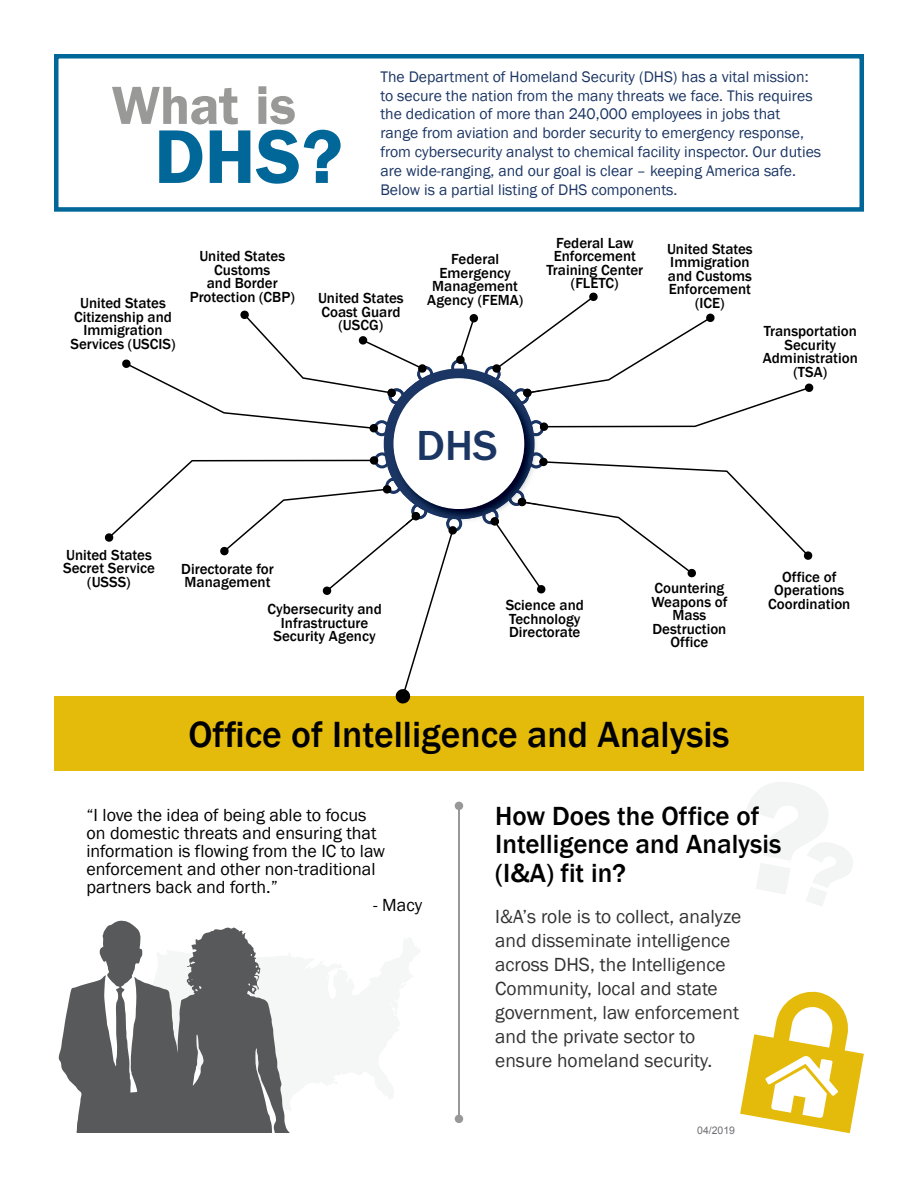
<style>
.page{position:relative;width:918px;height:1188px;background:#fff}
.page>*{position:absolute;margin:0;border:0;box-sizing:border-box;transform-origin:0 0}
.H2__What_is_DHS{font:600 76.5px "Franklin Gothic";color:#016799}
.H2__What_is_DHS-2{font:600 54px "Franklin Gothic";color:#999998}
.t1{font:500 43.5px "Franklin Gothic";color:#1c3664}
.H2__Office_of_I_A{font:500 37.5px "Franklin Gothic";color:#000}
.H3__How_Does_Office{font:500 27px/28.5px "Franklin Gothic";color:#000}
.Body_Copy__How_Does{font:19.5px/24px "Franklin Gothic";color:#333}
.Figure{font:18px/18px "Franklin Gothic";color:#000}
.Body_Copy__What_is_D{font:15.75px/18.9px "Franklin Gothic";color:#1c3664}
.DHS_Chart_Divisions{font:500 15px/13.5px "Franklin Gothic";color:#000;text-align:center}
.Body_Copy{font:10.5px "Arial";color:#6d6e71}
</style>
<div class="page">
<hr style="left:458px;top:806px;width:2px;height:313px;background:#989898">
<div style="left:455px;top:802px;width:8px;height:8px;background:#989898;border-radius:50%"></div>
<div style="left:455px;top:1115px;width:8px;height:8px;background:#989898;border-radius:50%"></div>
<svg style="left:58px;top:920px;width:232px;height:213px;fill:#58595b"></svg>
<svg style="left:740px;top:991px;width:124px;height:142px"></svg>
<div style="left:54px;top:697px;width:810px;height:74px;background:#e5bb0b"></div>
<div style="left:54px;top:54px;width:810px;height:158px;border:4px solid #016799"></div>
<svg style="left:104px;top:292px;width:710px;height:412px"></svg>
<svg style="left:807px;top:843px;width:17px;height:56px"></svg>
<h2 class="H2__What_is_DHS-2" style="left:112px;top:73px;width:186px">What is</h2>
<h2 class="H2__What_is_DHS" style="left:155px;top:111px;width:190px">DHS?</h2>
<p class="Body_Copy__What_is_D" style="left:380px;top:67px;width:442px">The Department of Homeland Security (DHS) has a vital mission: to secure the nation from the many threats we face. This requires the dedication of more than 240,000 employees in jobs that range from aviation and border security to emergency response, from cybersecurity analyst to chemical facility inspector. Our duties are wide-ranging, and our goal is clear – keeping America safe.<br>Below is a partial listing of DHS components.</p>
<p class="DHS_Chart_Divisions" style="left:70px;top:297px;width:107px">United States<br>Citizenship and<br>Immigration<br>Services (USCIS)</p>
<p class="DHS_Chart_Divisions" style="left:190px;top:250px;width:107px">United States<br>Customs<br>and Border<br>Protection (CBP)</p>
<p class="DHS_Chart_Divisions" style="left:318px;top:292px;width:87px">United States<br>Coast Guard (USCG)</p>
<p class="DHS_Chart_Divisions" style="left:427px;top:252px;width:97px">Federal<br>Emergency<br>Management<br>Agency (FEMA)</p>
<p class="t1" style="left:417px;top:419px;width:83px">DHS</p>
<p class="DHS_Chart_Divisions" style="left:546px;top:236px;width:98px">Federal Law<br>Enforcement<br>Training Center (FLETC)</p>
<p class="DHS_Chart_Divisions" style="left:667px;top:242px;width:87px">United States<br>Immigration and Customs<br>Enforcement (ICE)</p>
<p class="DHS_Chart_Divisions" style="left:763px;top:325px;width:96px">Transportation<br>Security<br>Administration (TSA)</p>
<p class="DHS_Chart_Divisions" style="left:63px;top:548px;width:93px">United States<br>Secret Service (USSS)</p>
<p class="DHS_Chart_Divisions" style="left:181px;top:562px;width:94px;text-align:left">Directorate for<br>Management</p>
<p class="DHS_Chart_Divisions" style="left:267px;top:603px;width:116px">Cybersecurity and<br>Infrastructure</p>
<p class="DHS_Chart_Divisions" style="left:274px;top:630px;width:104px">Security Agency</p>
<p class="DHS_Chart_Divisions" style="left:506px;top:599px;width:80px;text-align:left">Science and<br>Technology<br>Directorate</p>
<p class="DHS_Chart_Divisions" style="left:651px;top:581px;width:78px">Countering<br>Weapons of<br>Mass<br>Destruction<br>Office</p>
<h2 class="H2__Office_of_I_A" style="left:188px;top:711px;width:543px">Office of Intelligence and Analysis</h2>
<p class="DHS_Chart_Divisions" style="left:768px;top:570px;width:84px">Office of<br>Operations<br>Coordination</p>
<p class="Figure" style="left:86px;top:806px;width:300px">“I love the idea of being able to focus on domestic threats and ensuring that information is flowing from the IC to law enforcement and other non-traditional partners back and forth.”</p>
<p class="Figure" style="left:373px;top:896px;width:50px">- Macy</p>
<h3 class="H3__How_Does_Office" style="left:495px;top:802px;width:288px">How Does the Office of<br>Intelligence and Analysis (I&amp;A) fit in?</h3>
<p class="Body_Copy__How_Does" style="left:495px;top:905px;width:248px">I&amp;A’s role is to collect, analyze and disseminate intelligence across DHS, the Intelligence<br>Community, local and state government, law enforcement and the private sector to ensure homeland security.</p>
<p class="Body_Copy" style="left:697px;top:1124px;width:39px">04/2019</p>
</div>
